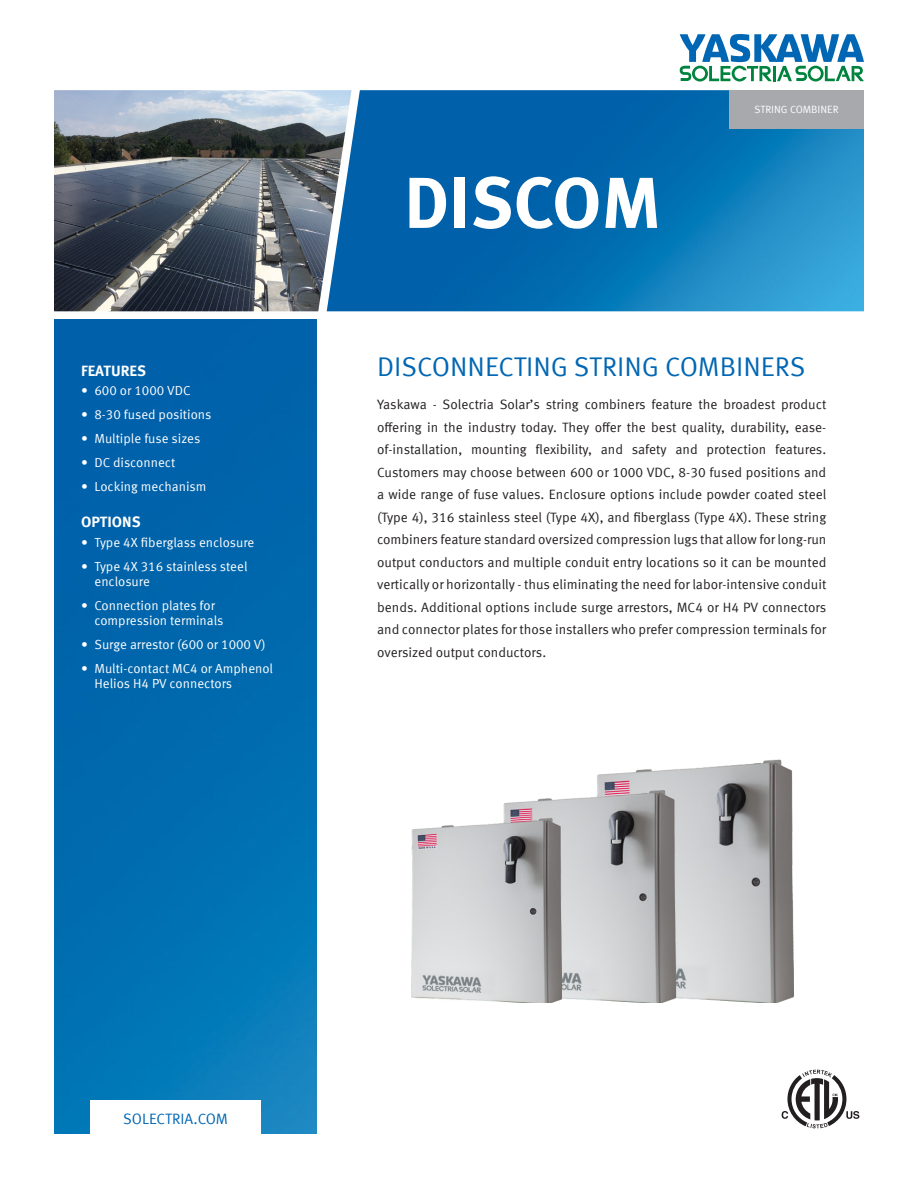
<style>
.page{position:relative;width:918px;height:1188px;background:#fff}
.page>*{position:absolute;margin:0;border:0;box-sizing:border-box;transform-origin:0 0}
.t1{font:700 72px "Meta Offc";color:#fff}
.t2{font:27px "Meta Offc Norm";color:#0166b3}
.Bullet_Sections{font:700 15px "Meta Offc";color:#fff}
.t3{font:15px "Meta Offc Norm";color:#0166b3}
.t4{font:13.5px/22.5px "Meta Offc Norm";color:#231f20;text-align:justify}
.t5{font:13.2px/15px "Meta Offc Norm";color:#fff}
.t6{font:10.5px "Meta Offc Norm";color:#fff}
</style>
<div class="page">
<img style="left:54px;top:90px;width:273px;height:221px">
<img style="left:327px;top:90px;width:537px;height:221px">
<img style="left:54px;top:320px;width:262px;height:813px">
<div style="left:729px;top:90px;width:135px;height:39px;background:#a8a9ad"></div>
<svg style="left:680px;top:34px;width:184px;height:48px"></svg>
<img style="left:411px;top:759px;width:382px;height:243px">
<svg style="left:782px;top:1070px;width:77px;height:58px"></svg>
<div style="left:91px;top:1100px;width:170px;height:44px;background:#fff"></div>
<p class="Bullet_Sections" style="left:81px;top:362px;width:66px">FEATURES</p>
<p class="t5" style="left:81px;top:384px;width:111px">• 600 or 1000 VDC</p>
<p class="t5" style="left:81px;top:408px;width:132px">• 8-30 fused positions</p>
<p class="t5" style="left:81px;top:432px;width:121px">• Multiple fuse sizes</p>
<p class="t5" style="left:81px;top:456px;width:96px">• DC disconnect</p>
<p class="t5" style="left:81px;top:480px;width:127px">• Locking mechanism</p>
<p class="Bullet_Sections" style="left:81px;top:513px;width:61px">OPTIONS</p>
<p class="t5" style="left:81px;top:535px;width:175px">• Type 4X fiberglass enclosure</p>
<p class="t5" style="left:94px;top:559px;width:155px;text-indent:-14px">• Type 4X 316 stainless steel enclosure</p>
<p class="t5" style="left:94px;top:598px;width:131px;text-indent:-14px">• Connection plates for compression terminals</p>
<p class="t5" style="left:81px;top:637px;width:186px">• Surge arrestor (600 or 1000 V)</p>
<p class="t5" style="left:94px;top:661px;width:180px;text-indent:-14px">• Multi-contact MC4 or Amphenol<br>Helios H4 PV connectors</p>
<p class="t1" style="left:404px;top:160px;width:258px">DISCOM</p>
<p class="t6" style="left:754px;top:104px;width:86px">STRING COMBINER</p>
<p class="t2" style="left:377px;top:351px;width:430px">DISCONNECTING STRING COMBINERS</p>
<p class="t4" style="left:377px;top:394px;width:451px">Yaskawa - Solectria Solar’s string combiners feature the broadest product offering in the industry today. They offer the best quality, durability, ease&shy;of-installation, mounting flexibility, and safety and protection features.<br>Customers may choose between 600 or 1000 VDC, 8-30 fused positions and a wide range of fuse values. Enclosure options include powder coated steel (Type 4), 316 stainless steel (Type 4X), and fiberglass (Type 4X). These string combiners feature standard oversized compression lugs that allow for long-run output conductors and multiple conduit entry locations so it can be mounted vertically or horizontally - thus eliminating the need for labor-intensive conduit bends. Additional options include surge arrestors, MC4 or H4 PV connectors and connector plates for those installers who prefer compression terminals for oversized output conductors.</p>
<p class="t3" style="left:123px;top:1110px;width:106px">SOLECTRIA.COM</p>
</div>
